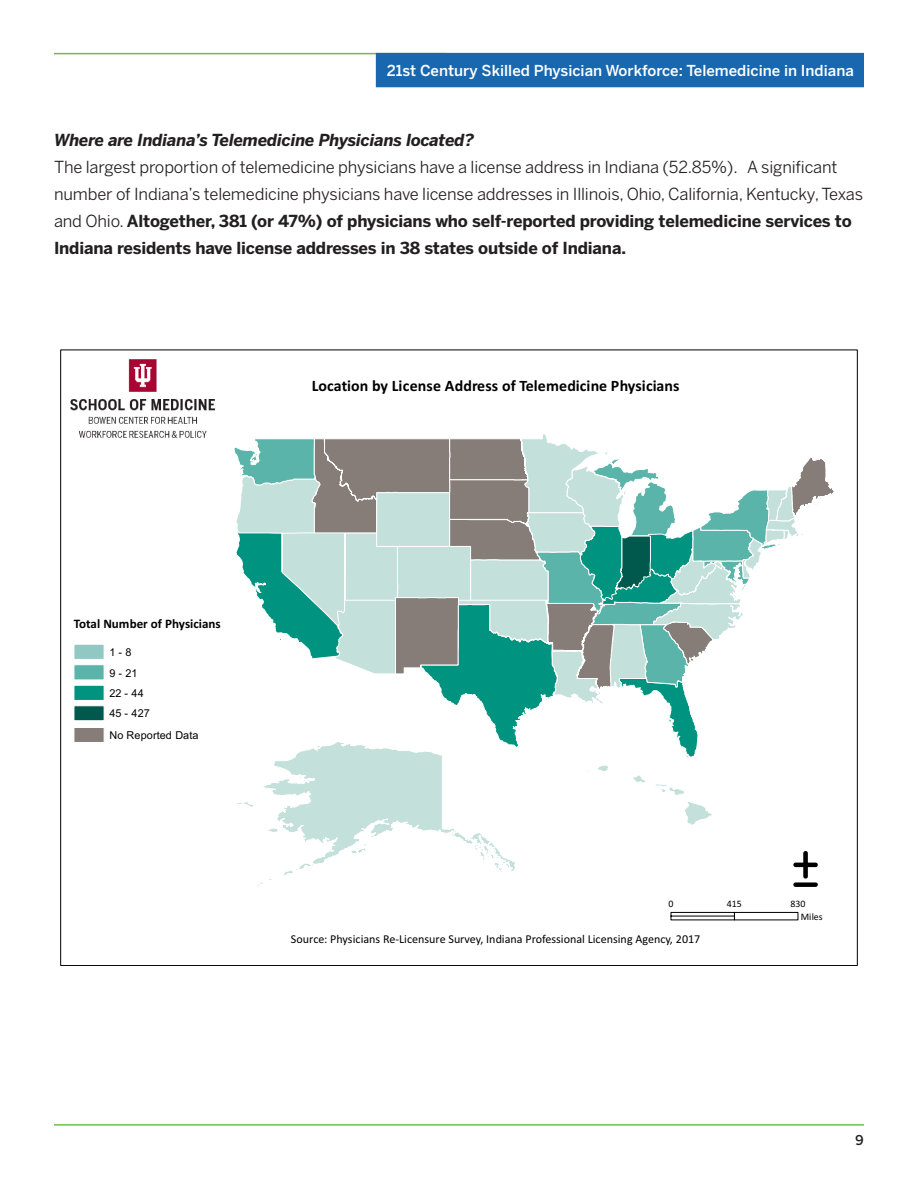
<style>
.page{position:relative;width:918px;height:1188px;background:#fff}
.page>*{position:absolute;margin:0;border:0;box-sizing:border-box;transform-origin:0 0}
.t1{font:62.55px "Courier";color:#000}
.body_text{font:16.5px/27px "Benton Sans";letter-spacing:-.01em;color:#231f20}
.body_text-2{font:italic 700 16.5px "Benton Sans";letter-spacing:-.01em;color:#231f20}
.t2{font:700 15.9px "Calibri";letter-spacing:.005em;color:#000}
.t3{font:500 15px "Benton Sans";color:#fff}
.t4{font:500 13.5px "Benton Sans";color:#231f20}
.t5{font:700 13.05px "Calibri";color:#000}
.t6{font:12px "Calibri";color:#000}
.t7{font:10.8px/20.4px "Arial";letter-spacing:.01em;color:#000}
.t8{font:9.9px/13.2px "Calibri";letter-spacing:.005em;color:#000}
.s1{font-weight:700}
</style>
<div class="page">
<hr style="left:54px;top:53px;width:392px;height:1px;background:#6cbd45">
<div style="left:376px;top:53px;width:488px;height:34px;background:#1968af"></div>
<hr style="left:54px;top:1125px;width:810px;height:1px;background:#6cbd45">
<svg style="left:258px;top:826px;width:257px;height:60px"></svg>
<svg style="left:234px;top:434px;width:600px;height:392px"></svg>
<img style="left:70px;top:359px;width:145px;height:79px">
<svg style="left:670px;top:911px;width:129px;height:10px"></svg>
<div style="left:74px;top:644px;width:30px;height:16px;background:#91c8c4;border:1px solid #fff"></div>
<div style="left:74px;top:664px;width:30px;height:16px;background:#5bb4a9;border:1px solid #fff"></div>
<div style="left:74px;top:685px;width:30px;height:16px;background:#009480;border:1px solid #fff"></div>
<div style="left:74px;top:706px;width:30px;height:15px;background:#00594c;border:1px solid #fff"></div>
<div style="left:74px;top:727px;width:30px;height:16px;background:#867d78;border:1px solid #fff"></div>
<p class="t3" style="left:387px;top:61px;width:469px">21st Century Skilled Physician Workforce: Telemedicine in Indiana</p>
<p class="body_text-2" style="left:54px;top:130px;width:422px">Where are Indiana’s Telemedicine Physicians located?</p>
<p class="body_text" style="left:54px;top:154px;width:811px">The largest proportion of telemedicine physicians have a license address in Indiana (52.85%). A significant number of Indiana’s telemedicine physicians have license addresses in Illinois, Ohio, California, Kentucky, Texas and Ohio. <span class="s1">Altogether, 381 (or 47%) of physicians who self-reported providing telemedicine services to Indiana residents have license addresses in 38 states outside of Indiana.</span></p>
<p class="t2" style="left:312px;top:376px;width:369px">Location by License Address of Telemedicine Physicians</p>
<p class="t5" style="left:74px;top:616px;width:148px">Total Number of Physicians</p>
<p class="t7" style="left:109px;top:642px;width:42px">1 - 8<br>9 - 21<br>22 - 44<br>45 - 427</p>
<p class="t7" style="left:109px;top:725px;width:91px">No Reported Data</p>
<p class="t1" style="left:788px;top:822px;width:36px">±</p>
<p class="t8" style="left:668px;top:897px;width:7px">0</p>
<p class="t8" style="left:727px;top:897px;width:17px">415</p>
<p class="t8" style="left:801px;top:897px;width:23px;text-indent:-11px">830<br>Miles</p>
<p class="t6" style="left:291px;top:932px;width:411px">Source: Physicians Re-Licensure Survey, Indiana Professional Licensing Agency, 2017</p>
<p class="t4" style="left:855px;top:1131px;width:10px">9</p>
</div>
